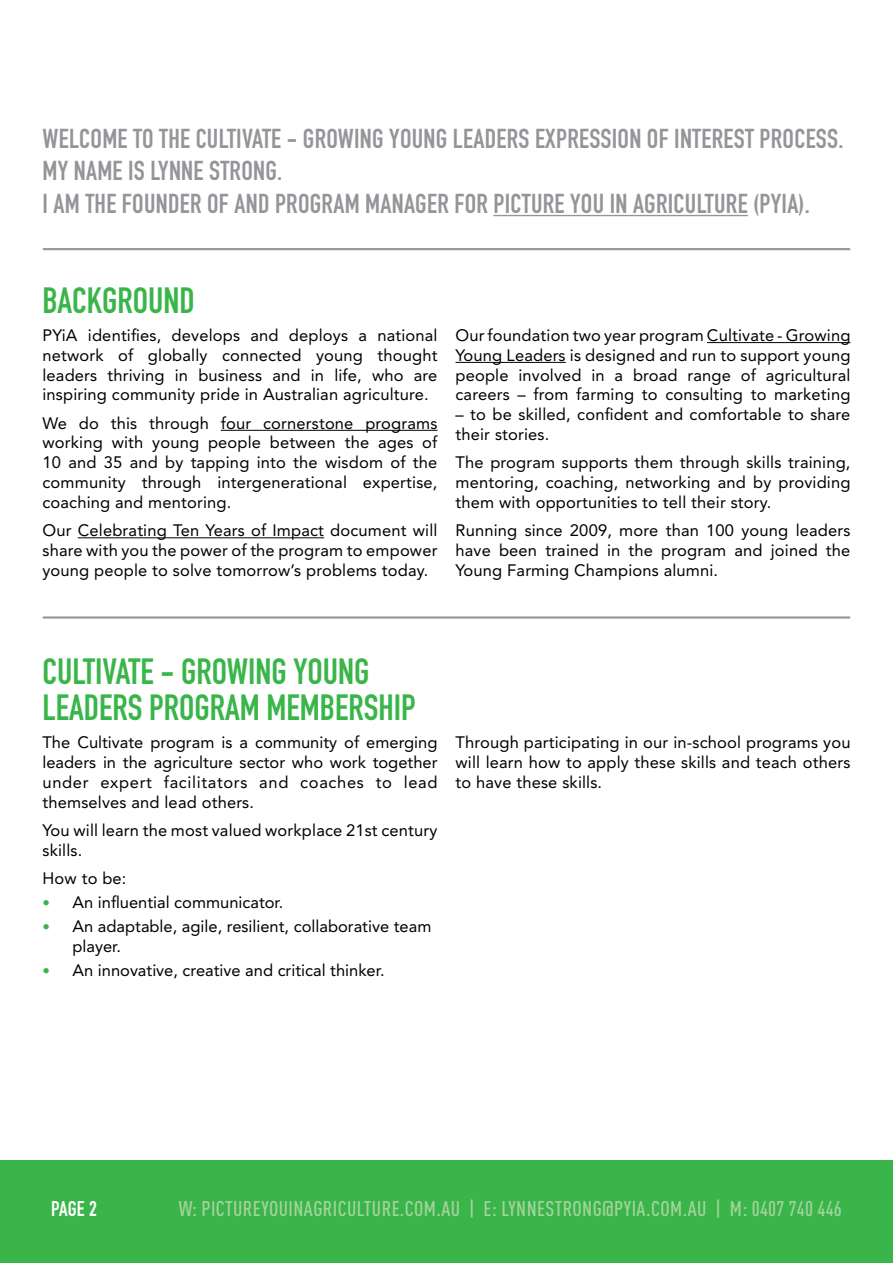
<style>
.page{position:relative;width:893px;height:1263px;background:#fff}
.page>*{position:absolute;margin:0;border:0;box-sizing:border-box;transform-origin:0 0}
.t1{font:36px/36px "DIN Engschrift Alternate";color:#39b54a}
.t2{font:27px/32.5px "DIN Engschrift Alternate";letter-spacing:.01em;color:#939598}
.t3{font:500 condensed 21px "DINOT";letter-spacing:.02em;color:#a4d49c}
.t4{font:21px "DIN Engschrift Alternate";color:#fff}
.t5{font:16.5px/19.8px "Avenir";letter-spacing:.01em;color:#000;text-align:justify}
.s1{font-size:15px;color:#39b54a}
</style>
<div class="page">
<div style="left:0;top:1160px;width:893px;height:103px;background:#39b54a"></div>
<hr style="left:493px;top:215px;width:255px;height:1px;background:#939598">
<hr style="left:221px;top:430px;width:216px;height:1px;background:#000">
<hr style="left:78px;top:537px;width:246px;height:1px;background:#000">
<hr style="left:707px;top:342px;width:143px;height:1px;background:#000">
<hr style="left:455px;top:362px;width:111px;height:1px;background:#000">
<hr style="left:44px;top:616px;width:805px;height:3px;background:#939598">
<hr style="left:44px;top:248px;width:805px;height:2px;background:#939598">
<h2 class="t2" style="left:43px;top:122px;width:802px">WELCOME TO THE CULTIVATE - GROWING YOUNG LEADERS EXPRESSION OF INTEREST PROCESS.<br>MY NAME IS LYNNE STRONG.<br>I AM THE FOUNDER OF AND PROGRAM MANAGER FOR PICTURE YOU IN AGRICULTURE (PYIA).</h2>
<h1 class="t1" style="left:43px;top:282px;width:154px">BACKGROUND</h1>
<p class="t5" style="left:43px;top:325px;width:396px">PYiA identifies, develops and deploys a national network of globally connected young thought leaders thriving in business and in life, who are inspiring community pride in Australian agriculture.</p>
<p class="t5" style="left:43px;top:413px;width:396px">We do this through four cornerstone programs working with young people between the ages of 10 and 35 and by tapping into the wisdom of the community through intergenerational expertise, coaching and mentoring.</p>
<p class="t5" style="left:43px;top:521px;width:396px">Our Celebrating Ten Years of Impact document will share with you the power of the program to empower young people to solve tomorrow’s problems today.</p>
<p class="t5" style="left:455px;top:325px;width:396px">Our foundation two year program Cultivate - Growing Young Leaders is designed and run to support young people involved in a broad range of agricultural careers – from farming to consulting to marketing</p>
<p class="t5" style="left:455px;top:405px;width:396px">– to be skilled, confident and comfortable to share their stories.</p>
<p class="t5" style="left:455px;top:453px;width:396px">The program supports them through skills training, mentoring, coaching, networking and by providing them with opportunities to tell their story.</p>
<p class="t5" style="left:455px;top:521px;width:396px">Running since 2009, more than 100 young leaders have been trained in the program and joined the Young Farming Champions alumni.</p>
<h1 class="t1" style="left:43px;top:654px;width:375px">CULTIVATE - GROWING YOUNG<br>LEADERS PROGRAM MEMBERSHIP</h1>
<p class="t5" style="left:43px;top:733px;width:396px">The Cultivate program is a community of emerging leaders in the agriculture sector who work together under expert facilitators and coaches to lead themselves and lead others.</p>
<p class="t5" style="left:43px;top:821px;width:396px">You will learn the most valued workplace 21st century skills.</p>
<p class="t5" style="left:43px;top:869px;width:86px">How to be:</p>
<p class="t5" style="left:43px;top:893px;width:242px"><span class="s1">•</span> An influential communicator.</p>
<p class="t5" style="left:73px;top:917px;width:360px;text-indent:-30px"><span class="s1">•</span> An adaptable, agile, resilient, collaborative team player.</p>
<p class="t5" style="left:43px;top:961px;width:344px"><span class="s1">•</span> An innovative, creative and critical thinker.</p>
<p class="t5" style="left:455px;top:733px;width:396px">Through participating in our in-school programs you will learn how to apply these skills and teach others to have these skills.</p>
<p class="t4" style="left:51px;top:1196px;width:47px">PAGE 2</p>
<p class="t3" style="left:179px;top:1196px;width:665px">W: PICTUREYOUINAGRICULTURE.COM.AU | E: LYNNESTRONG@PYIA.COM.AU | M: 0407 740 446</p>
</div>
